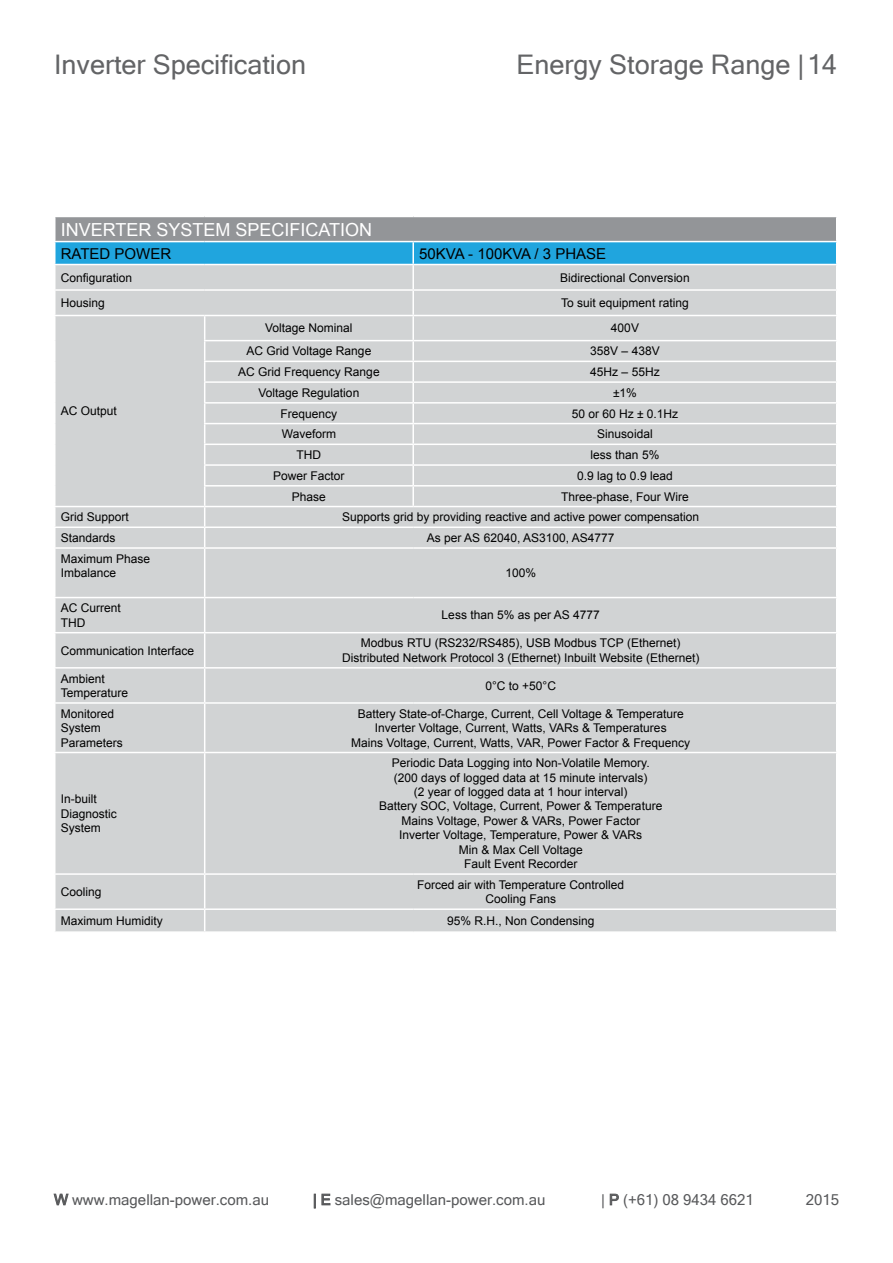
<style>
.page{position:relative;width:893px;height:1263px;background:#fff}
.page>*{position:absolute;margin:0;border:0;box-sizing:border-box;transform-origin:0 0}
.t1{font:27px "Microsoft Sans Serif";color:#636466}
.t2{font:18px "Arial";color:#fff}
.t3{font:15px "Microsoft Sans Serif";color:#58595b}
.t4{font:15px "Arial";color:#000}
.t5{font:12px/14.4px "Arial";color:#000}
</style>
<div class="page">
<svg style="left:54px;top:1194px;width:14px;height:11px"></svg>
<svg style="left:314px;top:1194px;width:2px;height:14px"></svg>
<svg style="left:322px;top:1194px;width:8px;height:11px"></svg>
<svg style="left:610px;top:1194px;width:9px;height:11px"></svg>
<div style="left:56px;top:549px;width:780px;height:382px;background:#d1d3d4"></div>
<hr style="left:204px;top:549px;width:1px;height:48px;background:#fff">
<hr style="left:54px;top:597px;width:151px;height:1px;background:#fff">
<hr style="left:205px;top:597px;width:208px;height:1px;background:#fff">
<hr style="left:204px;top:598px;width:1px;height:34px;background:#fff">
<hr style="left:413px;top:597px;width:424px;height:1px;background:#fff">
<hr style="left:54px;top:632px;width:151px;height:1px;background:#fff">
<hr style="left:205px;top:632px;width:208px;height:1px;background:#fff">
<hr style="left:204px;top:633px;width:1px;height:34px;background:#fff">
<hr style="left:413px;top:632px;width:424px;height:1px;background:#fff">
<hr style="left:54px;top:667px;width:151px;height:2px;background:#fff">
<hr style="left:205px;top:667px;width:208px;height:2px;background:#fff">
<hr style="left:204px;top:669px;width:1px;height:33px;background:#fff">
<hr style="left:413px;top:667px;width:424px;height:2px;background:#fff">
<hr style="left:54px;top:702px;width:151px;height:2px;background:#fff">
<hr style="left:205px;top:702px;width:208px;height:2px;background:#fff">
<hr style="left:204px;top:704px;width:1px;height:48px;background:#fff">
<hr style="left:413px;top:702px;width:424px;height:2px;background:#fff">
<hr style="left:54px;top:752px;width:151px;height:1px;background:#fff">
<hr style="left:205px;top:752px;width:208px;height:1px;background:#fff">
<hr style="left:204px;top:753px;width:1px;height:120px;background:#fff">
<hr style="left:413px;top:752px;width:424px;height:1px;background:#fff">
<hr style="left:54px;top:873px;width:151px;height:2px;background:#fff">
<hr style="left:205px;top:873px;width:208px;height:2px;background:#fff">
<hr style="left:204px;top:875px;width:1px;height:33px;background:#fff">
<hr style="left:413px;top:873px;width:424px;height:2px;background:#fff">
<hr style="left:54px;top:908px;width:151px;height:2px;background:#fff">
<hr style="left:205px;top:908px;width:208px;height:2px;background:#fff">
<svg style="left:204px;top:910px;width:1px;height:21px"></svg>
<hr style="left:413px;top:908px;width:424px;height:2px;background:#fff">
<svg style="left:54px;top:217px;width:783px;height:330px;background:#c3ced2"></svg>
<hr style="left:54px;top:264px;width:151px;height:1px;background:#fff">
<hr style="left:205px;top:264px;width:208px;height:1px;background:#fff">
<hr style="left:413px;top:264px;width:424px;height:1px;background:#fff">
<h1 class="t1" style="left:54px;top:47px;width:254px">Inverter Specification</h1>
<h1 class="t1" style="left:516px;top:47px;width:322px">Energy Storage Range |14</h1>
<h2 class="t2" style="left:61px;top:217px;width:313px">INVERTER SYSTEM SPECIFICATION</h2>
<p class="t4" style="left:61px;top:243px;width:112px">RATED POWER</p>
<p class="t4" style="left:419px;top:243px;width:189px">50KVA - 100KVA / 3 PHASE</p>
<p class="t5" style="left:61px;top:270px;width:73px">Configuration</p>
<p class="t5" style="left:560px;top:270px;width:131px">Bidirectional Conversion</p>
<p class="t5" style="left:61px;top:296px;width:46px">Housing</p>
<p class="t5" style="left:561px;top:296px;width:129px">To suit equipment rating</p>
<p class="t5" style="left:61px;top:404px;width:58px">AC Output</p>
<p class="t5" style="left:265px;top:321px;width:89px">Voltage Nominal</p>
<p class="t5" style="left:611px;top:321px;width:30px">400V</p>
<p class="t5" style="left:247px;top:344px;width:126px">AC Grid Voltage Range</p>
<p class="t5" style="left:590px;top:344px;width:71px">358V – 438V</p>
<p class="t5" style="left:238px;top:365px;width:143px">AC Grid Frequency Range</p>
<p class="t5" style="left:590px;top:365px;width:71px">45Hz – 55Hz</p>
<p class="t5" style="left:259px;top:386px;width:102px">Voltage Regulation</p>
<p class="t5" style="left:613px;top:386px;width:25px">±1%</p>
<p class="t5" style="left:281px;top:406px;width:58px">Frequency</p>
<p class="t5" style="left:572px;top:406px;width:108px">50 or 60 Hz ± 0.1Hz</p>
<p class="t5" style="left:282px;top:427px;width:56px">Waveform</p>
<p class="t5" style="left:597px;top:427px;width:57px">Sinusoidal</p>
<p class="t5" style="left:297px;top:448px;width:26px">THD</p>
<p class="t5" style="left:591px;top:448px;width:70px">less than 5%</p>
<p class="t5" style="left:273px;top:468px;width:73px">Power Factor</p>
<p class="t5" style="left:577px;top:468px;width:97px">0.9 lag to 0.9 lead</p>
<p class="t5" style="left:292px;top:489px;width:36px">Phase</p>
<p class="t5" style="left:561px;top:489px;width:129px">Three-phase, Four Wire</p>
<p class="t5" style="left:61px;top:510px;width:70px">Grid Support</p>
<p class="t5" style="left:342px;top:510px;width:358px">Supports grid by providing reactive and active power compensation</p>
<p class="t5" style="left:61px;top:531px;width:56px">Standards</p>
<p class="t5" style="left:427px;top:531px;width:189px">As per AS 62040, AS3100, AS4777</p>
<p class="t5" style="left:61px;top:551px;width:91px">Maximum Phase<br>Imbalance</p>
<p class="t5" style="left:505px;top:566px;width:32px">100%</p>
<p class="t5" style="left:61px;top:601px;width:62px">AC Current<br>THD</p>
<p class="t5" style="left:442px;top:608px;width:160px">Less than 5% as per AS 4777</p>
<p class="t5" style="left:61px;top:643px;width:135px">Communication Interface</p>
<p class="t5" style="left:342px;top:636px;width:359px;text-align:center">Modbus RTU (RS232/RS485), USB Modbus TCP (Ethernet)<br>Distributed Network Protocol 3 (Ethernet) Inbuilt Website (Ethernet)</p>
<p class="t5" style="left:61px;top:671px;width:69px">Ambient<br>Temperature</p>
<p class="t5" style="left:485px;top:678px;width:72px">0°C to +50°C</p>
<p class="t5" style="left:61px;top:706px;width:64px">Monitored<br>System<br>Parameters</p>
<p class="t5" style="left:351px;top:706px;width:340px;text-align:center">Battery State-of-Charge, Current, Cell Voltage &amp; Temperature<br>Inverter Voltage, Current, Watts, VARs &amp; Temperatures<br>Mains Voltage, Current, Watts, VAR, Power Factor &amp; Frequency</p>
<p class="t5" style="left:61px;top:792px;width:58px">In-built<br>Diagnostic<br>System</p>
<p class="t5" style="left:379px;top:756px;width:285px;text-align:center">Periodic Data Logging into Non-Volatile Memory. (200 days of logged data at 15 minute intervals)<br>(2 year of logged data at 1 hour interval)<br>Battery SOC, Voltage, Current, Power &amp; Temperature Mains Voltage, Power &amp; VARs, Power Factor<br>Inverter Voltage, Temperature, Power &amp; VARs<br>Min &amp; Max Cell Voltage<br>Fault Event Recorder</p>
<p class="t5" style="left:61px;top:885px;width:42px">Cooling</p>
<p class="t5" style="left:417px;top:877px;width:209px;text-align:center">Forced air with Temperature Controlled<br>Cooling Fans</p>
<p class="t5" style="left:61px;top:914px;width:103px">Maximum Humidity</p>
<p class="t5" style="left:447px;top:914px;width:149px">95% R.H., Non Condensing</p>
<p class="t3" style="left:54px;top:1190px;width:217px">W www.magellan-power.com.au</p>
<p class="t3" style="left:313px;top:1190px;width:234px">| E sales@magellan-power.com.au</p>
<p class="t3" style="left:601px;top:1190px;width:154px">| P (+61) 08 9434 6621</p>
<p class="t3" style="left:806px;top:1190px;width:35px">2015</p>
</div>
